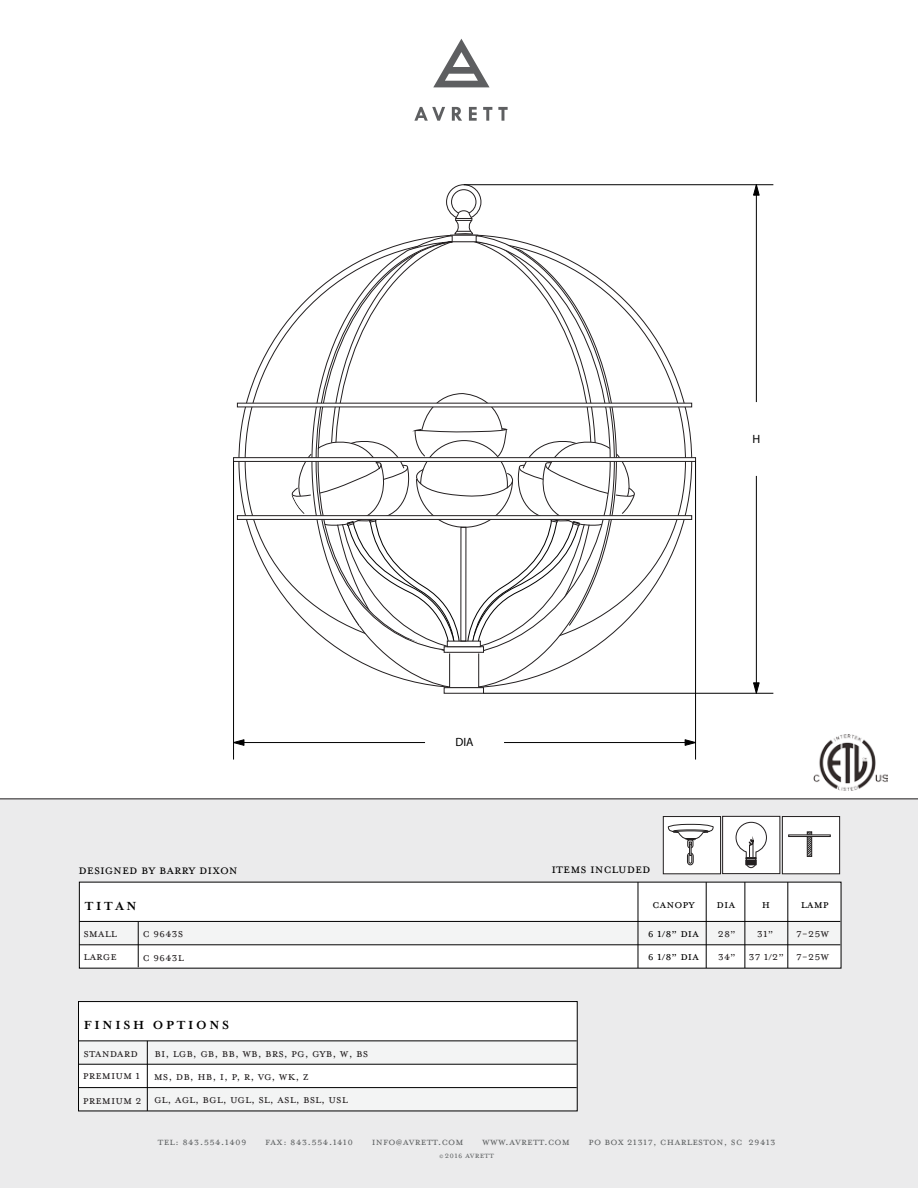
<style>
.page{position:relative;width:918px;height:1188px;background:#fff}
.page>*{position:absolute;margin:0;border:0;box-sizing:border-box;transform-origin:0 0}
.t1{font:15px "Mrs Eaves Small Caps OT";color:#010101}
.t2{font:15px "Mrs Eaves Small Caps OT";color:#000}
.t3{font:13.5px/22.6px "Mrs Eaves All Small Caps OT";color:#231f20}
.t4{font:13.5px/23px "Mrs Eaves All Small Caps OT";color:#010101}
.t5{font:700 13.5px "Mrs Eaves OT";letter-spacing:.2em;color:#000}
.t6{font:12px "Mrs Eaves All Small Caps OT";letter-spacing:.02em;color:#5f6263}
.t7{font:12px "Myriad Pro";color:#000}
.t8{font:9.75px "Mrs Eaves All Small Caps OT";letter-spacing:.02em;color:#5f6263}
.s1{font-size:7.5px}
</style>
<div class="page">
<div style="left:0;top:799px;width:918px;height:389px;background:#ebebec"></div>
<div style="left:79px;top:921px;width:761px;height:24px;background:#f3f4f4"></div>
<div style="left:79px;top:882px;width:761px;height:39px;background:#fff"></div>
<div style="left:79px;top:945px;width:761px;height:23px;background:#fff"></div>
<hr style="left:79px;top:921px;width:761px;height:1px;background:#010101">
<hr style="left:79px;top:945px;width:761px;height:1px;background:#010101">
<hr style="left:138px;top:922px;width:1px;height:45px;background:#010101">
<hr style="left:638px;top:882px;width:1px;height:86px;background:#010101">
<hr style="left:706px;top:882px;width:1px;height:86px;background:#010101">
<hr style="left:745px;top:882px;width:1px;height:86px;background:#010101">
<hr style="left:788px;top:882px;width:1px;height:86px;background:#010101">
<hr style="left:0;top:799px;width:918px;height:1px;background:#231f20">
<div style="left:79px;top:1041px;width:498px;height:23px;background:#f3f4f4"></div>
<div style="left:79px;top:1088px;width:498px;height:23px;background:#f3f4f4"></div>
<div style="left:79px;top:1002px;width:498px;height:39px;background:#fff"></div>
<div style="left:79px;top:1064px;width:498px;height:24px;background:#fff"></div>
<div style="left:78px;top:1001px;width:499px;height:110px;border:1px solid #010101"></div>
<hr style="left:79px;top:1041px;width:498px;height:1px;background:#010101">
<hr style="left:79px;top:1064px;width:498px;height:1px;background:#010101">
<hr style="left:79px;top:1087px;width:498px;height:1px;background:#010101">
<hr style="left:147px;top:1041px;width:1px;height:70px;background:#010101">
<svg style="left:414px;top:107px;width:31px;height:14px"></svg>
<svg style="left:452px;top:107px;width:10px;height:14px"></svg>
<svg style="left:469px;top:107px;width:8px;height:14px"></svg>
<svg style="left:483px;top:107px;width:9px;height:14px"></svg>
<svg style="left:498px;top:107px;width:10px;height:14px"></svg>
<svg style="left:433px;top:39px;width:57px;height:48px"></svg>
<img style="left:814px;top:735px;width:74px;height:55px">
<svg style="left:238px;top:292px;width:454px;height:311px"></svg>
<svg style="left:446px;top:184px;width:36px;height:51px"></svg>
<div style="left:444px;top:687px;width:40px;height:7px;background:#fff;border:1px solid #231f20"></div>
<svg style="left:311px;top:235px;width:304px;height:453px"></svg>
<div style="left:444px;top:646px;width:40px;height:7px;background:#fff;border:1px solid #231f20"></div>
<svg style="left:283px;top:394px;width:360px;height:255px"></svg>
<svg style="left:237px;top:515px;width:455px;height:5px"></svg>
<svg style="left:237px;top:403px;width:455px;height:4px"></svg>
<svg style="left:233px;top:457px;width:463px;height:5px"></svg>
<div style="left:663px;top:816px;width:58px;height:58px;background:#fff;border:1px solid #221f1f"></div>
<div style="left:782px;top:816px;width:58px;height:58px;background:#fff;border:1px solid #221f1f"></div>
<svg style="left:807px;top:831px;width:5px;height:26px"></svg>
<div style="left:788px;top:835px;width:42px;height:2px;background:#f1f2f2;border:1px solid #221f1f"></div>
<svg style="left:668px;top:824px;width:46px;height:41px"></svg>
<div style="left:722px;top:816px;width:58px;height:58px;background:#fff;border:1px solid #231f20"></div>
<svg style="left:736px;top:822px;width:31px;height:46px"></svg>
<hr style="left:504px;top:742px;width:192px;height:1px;background:#000">
<hr style="left:234px;top:742px;width:191px;height:1px;background:#000">
<hr style="left:233px;top:461px;width:1px;height:299px;background:#000">
<hr style="left:695px;top:461px;width:1px;height:299px;background:#000">
<svg style="left:234px;top:739px;width:11px;height:7px"></svg>
<svg style="left:684px;top:739px;width:13px;height:7px"></svg>
<hr style="left:756px;top:476px;width:1px;height:217px;background:#000">
<hr style="left:756px;top:185px;width:1px;height:217px;background:#000">
<hr style="left:464px;top:184px;width:309px;height:1px;background:#000">
<hr style="left:484px;top:693px;width:289px;height:1px;background:#000">
<svg style="left:753px;top:184px;width:7px;height:12px"></svg>
<svg style="left:753px;top:682px;width:7px;height:12px"></svg>
<p class="t1" style="left:79px;top:861px;width:161px">designed by barry dixon</p>
<p class="t7" style="left:752px;top:431px;width:9px">H</p>
<p class="t7" style="left:455px;top:735px;width:20px">DIA</p>
<p class="t2" style="left:551px;top:860px;width:101px">items included</p>
<p class="t5" style="left:85px;top:898px;width:53px">TITAN</p>
<p class="t4" style="left:653px;top:893px;width:44px">CANOPY</p>
<p class="t4" style="left:717px;top:893px;width:20px">DIA</p>
<p class="t4" style="left:648px;top:921px;width:53px">6 1/8” dia<br>6 1/8” dia</p>
<p class="t4" style="left:762px;top:893px;width:10px">H</p>
<p class="t4" style="left:801px;top:893px;width:30px">LAMP</p>
<p class="t3" style="left:796px;top:922px;width:35px">7-25w<br>7-25w</p>
<p class="t3" style="left:143px;top:921px;width:42px;line-height:24.2px">C 9643s<br>C 9643l</p>
<p class="t3" style="left:718px;top:922px;width:68px;text-indent:39px">31”<br>34” 37 1/2”</p>
<p class="t3" style="left:83px;top:922px;width:35px">small<br>Large</p>
<p class="t3" style="left:718px;top:922px;width:20px">28”</p>
<p class="t5" style="left:84px;top:1017px;width:147px">FINISH OPTIONS</p>
<p class="t3" style="left:84px;top:1041px;width:56px">STANDARD</p>
<p class="t3" style="left:83px;top:1063px;width:60px;line-height:24.8px">PREMIUM 1<br>PREMIUM 2</p>
<p class="t3" style="left:155px;top:1042px;width:215px">BI, LGB, GB, BB, WB, Brs, pg, GYB, W, BS</p>
<p class="t3" style="left:154px;top:1064px;width:195px;line-height:23.1px">MS, DB, HB, I, P, R, VG, WK, z<br>GL, AGL, bgl, ugl, sl, asl, bsl, usl</p>
<p class="t6" style="left:158px;top:1135px;width:90px">tel: 843.554.1409</p>
<p class="t6" style="left:265px;top:1135px;width:90px">fax: 843.554.1410</p>
<p class="t6" style="left:372px;top:1135px;width:93px">info@avrett.com</p>
<p class="t6" style="left:482px;top:1135px;width:89px">www.avrett.com</p>
<p class="t6" style="left:588px;top:1135px;width:189px">po box 21317, charleston, sc 29413</p>
<p class="t8" style="left:440px;top:1150px;width:56px"><span class="s1">©</span> 2016 avrett</p>
</div>
